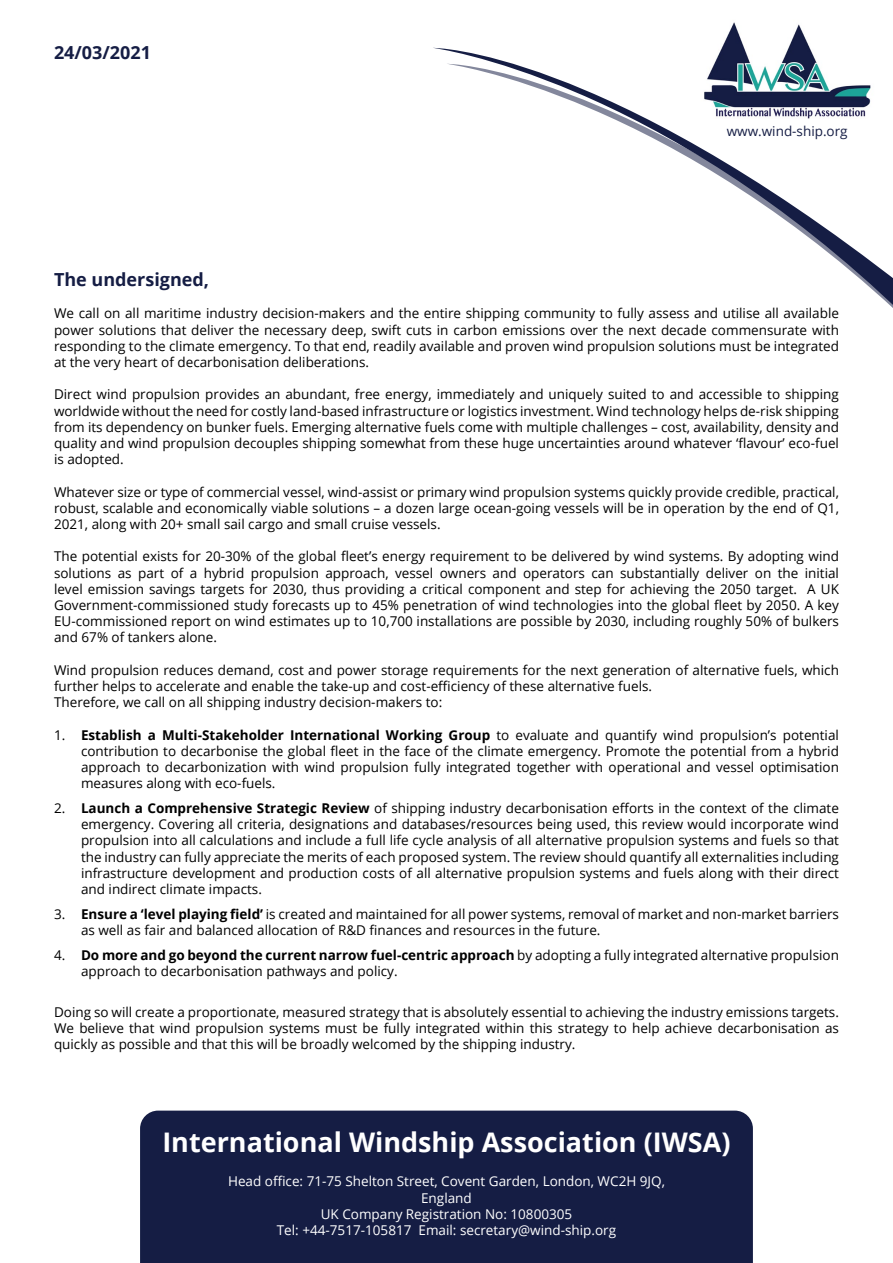
<style>
.page{position:relative;width:893px;height:1263px;background:#fff}
.page>*{position:absolute;margin:0;border:0;box-sizing:border-box;transform-origin:0 0}
.t1{font:700 27px "Open Sans";color:#fff}
.t2{font:700 18px "Open Sans";color:#151d44}
.t3{font:13.5px/16.2px "Open Sans";color:#000;text-align:justify}
.t4{font:13.5px/16.2px "Open Sans";color:#fff;text-align:center}
.t5{font:13.5px "Open Sans";color:#151d44}
.s1{font-weight:700}
</style>
<div class="page">
<div style="left:140px;top:1110px;width:613px;height:153px;background:#151d44"></div>
<img style="left:721px;top:22px;width:89px;height:26px">
<svg style="left:434px;top:48px;width:383px;height:16px"></svg>
<svg style="left:449px;top:64px;width:444px;height:244px"></svg>
<h2 class="t2" style="left:54px;top:40px;width:99px">24/03/2021</h2>
<p class="t5" style="left:727px;top:122px;width:123px">www.wind-ship.org</p>
<h2 class="t2" style="left:54px;top:267px;width:157px">The undersigned,</h2>
<p class="t3" style="left:54px;top:305px;width:786px">We call on all maritime industry decision-makers and the entire shipping community to fully assess and utilise all available power solutions that deliver the necessary deep, swift cuts in carbon emissions over the next decade commensurate with responding to the climate emergency. To that end, readily available and proven wind propulsion solutions must be integrated at the very heart of decarbonisation deliberations.</p>
<p class="t3" style="left:54px;top:386px;width:786px">Direct wind propulsion provides an abundant, free energy, immediately and uniquely suited to and accessible to shipping worldwide without the need for costly land-based infrastructure or logistics investment. Wind technology helps de-risk shipping from its dependency on bunker fuels. Emerging alternative fuels come with multiple challenges – cost, availability, density and quality and wind propulsion decouples shipping somewhat from these huge uncertainties around whatever ‘flavour’ eco-fuel is adopted.</p>
<p class="t3" style="left:54px;top:483px;width:786px">Whatever size or type of commercial vessel, wind-assist or primary wind propulsion systems quickly provide credible, practical, robust, scalable and economically viable solutions – a dozen large ocean-going vessels will be in operation by the end of Q1, 2021, along with 20+ small sail cargo and small cruise vessels.</p>
<p class="t3" style="left:54px;top:548px;width:786px">The potential exists for 20-30% of the global fleet’s energy requirement to be delivered by wind systems. By adopting wind solutions as part of a hybrid propulsion approach, vessel owners and operators can substantially deliver on the initial level emission savings targets for 2030, thus providing a critical component and step for achieving the 2050 target. A UK Government-commissioned study forecasts up to 45% penetration of wind technologies into the global fleet by 2050. A key EU-commissioned report on wind estimates up to 10,700 installations are possible by 2030, including roughly 50% of bulkers and 67% of tankers alone.</p>
<p class="t3" style="left:54px;top:661px;width:786px;text-align:left">Wind propulsion reduces demand, cost and power storage requirements for the next generation of alternative fuels, which further helps to accelerate and enable the take-up and cost-efficiency of these alternative fuels.<br>Therefore, we call on all shipping industry decision-makers to:</p>
<p class="t3" style="left:81px;top:726px;width:759px;text-indent:-27px">1. <span class="s1">Establish a Multi-Stakeholder International Working Group</span> to evaluate and quantify wind propulsion’s potential contribution to decarbonise the global fleet in the face of the climate emergency. Promote the potential from a hybrid approach to decarbonization with wind propulsion fully integrated together with operational and vessel optimisation measures along with eco-fuels.</p>
<p class="t3" style="left:81px;top:799px;width:759px;text-indent:-27px">2. <span class="s1">Launch a Comprehensive Strategic Review</span> of shipping industry decarbonisation efforts in the context of the climate emergency. Covering all criteria, designations and databases/resources being used, this review would incorporate wind propulsion into all calculations and include a full life cycle analysis of all alternative propulsion systems and fuels so that the industry can fully appreciate the merits of each proposed system. The review should quantify all externalities including infrastructure development and production costs of all alternative propulsion systems and fuels along with their direct and indirect climate impacts.</p>
<p class="t3" style="left:81px;top:905px;width:759px;text-indent:-27px">3. <span class="s1">Ensure a ‘level playing field’</span> is created and maintained for all power systems, removal of market and non-market barriers as well as fair and balanced allocation of R&amp;D finances and resources in the future.</p>
<p class="t3" style="left:81px;top:946px;width:759px;text-indent:-27px">4. <span class="s1">Do more and go beyond the current narrow fuel-centric approach</span> by adopting a fully integrated alternative propulsion approach to decarbonisation pathways and policy.</p>
<p class="t3" style="left:54px;top:1003px;width:786px">Doing so will create a proportionate, measured strategy that is absolutely essential to achieving the industry emissions targets.<br>We believe that wind propulsion systems must be fully integrated within this strategy to help achieve decarbonisation as quickly as possible and that this will be broadly welcomed by the shipping industry.</p>
<h1 class="t1" style="left:162px;top:1123px;width:570px">International Windship Association (IWSA)</h1>
<p class="t4" style="left:228px;top:1173px;width:438px">Head office: 71-75 Shelton Street, Covent Garden, London, WC2H 9JQ, England<br>UK Company Registration No: 10800305<br>Tel: +44-7517-105817 Email: secretary@wind-ship.org</p>
</div>
